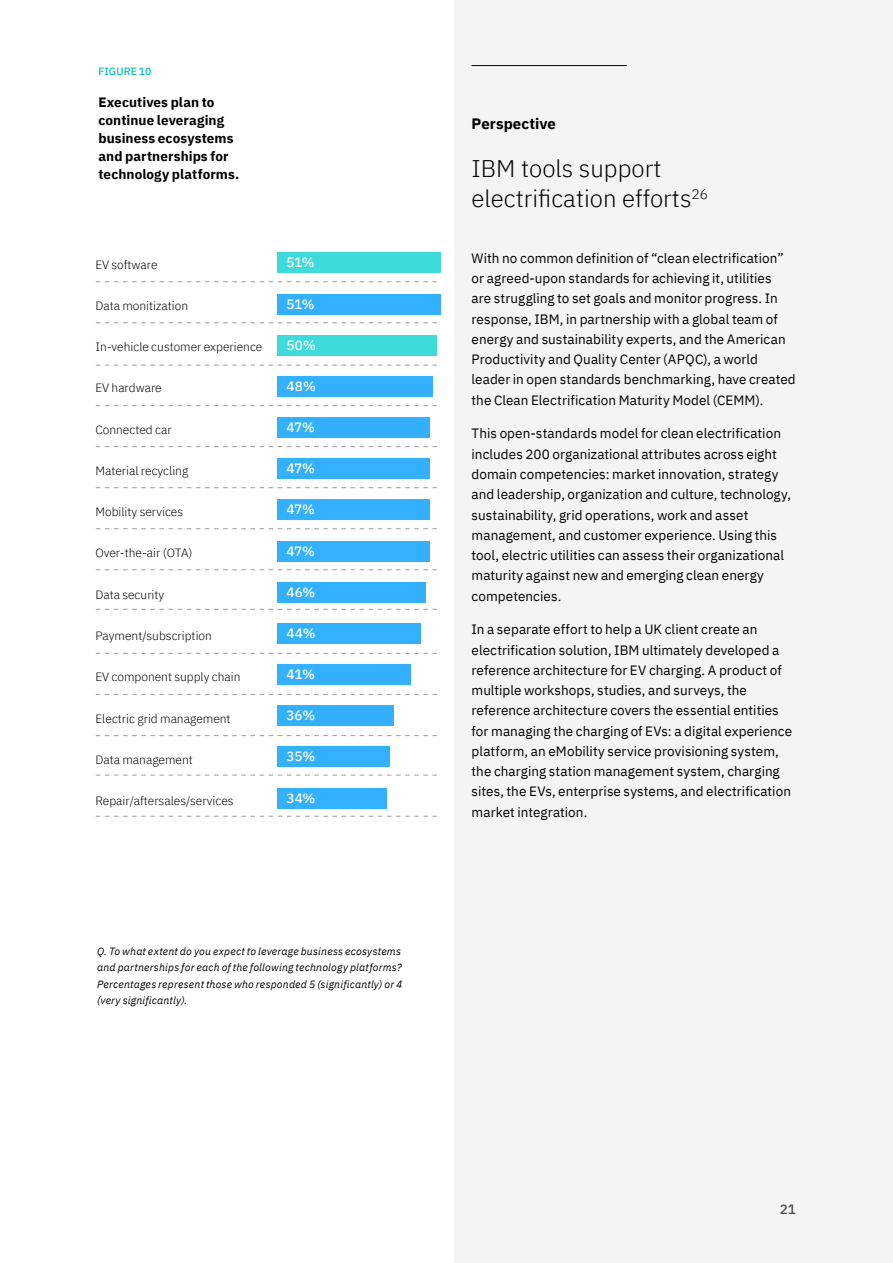
<style>
.page{position:relative;width:893px;height:1263px;background:#fff}
.page>*{position:absolute;margin:0;border:0;box-sizing:border-box;transform-origin:0 0}
.PersTitle__16_20{font:300 24px/30px "IBM Plex Sans";color:#000}
.Perspective_Identifi{font:700 15px "IBM Plex Sans";letter-spacing:.005em;color:#000}
.Body_Reg__9_13_5{font:13.5px/20.2px "IBM Plex Sans";letter-spacing:.005em;color:#000}
.Figure_Heading_Bold{font:700 13.5px/18px "IBM Plex Sans";letter-spacing:.005em;color:#000}
.Body_Reg__9_13_5-2{font:500 13.5px "IBM Plex Sans";letter-spacing:-.005em;color:#fff}
.t1{font:500 13.5px "IBM Plex Sans";color:#000}
.Body_Reg__9_13_5-3{font:300 12px "IBM Plex Sans";color:#000}
.Source{font:italic 10.5px/16.5px "IBM Plex Sans";letter-spacing:.02em;color:#000}
.Figure_Number{font:500 10.5px "IBM Plex Sans";letter-spacing:.01em;color:#08bdba}
</style>
<div class="page">
<div style="left:455px;top:0;width:438px;height:1263px;background:#f4f4f4"></div>
<svg style="left:96px;top:281px;width:341px;height:1px"></svg>
<svg style="left:96px;top:322px;width:341px;height:1px"></svg>
<svg style="left:96px;top:815px;width:341px;height:2px"></svg>
<svg style="left:96px;top:364px;width:341px;height:2px"></svg>
<svg style="left:96px;top:405px;width:341px;height:1px"></svg>
<svg style="left:96px;top:446px;width:341px;height:1px"></svg>
<svg style="left:96px;top:487px;width:341px;height:1px"></svg>
<svg style="left:96px;top:528px;width:341px;height:1px"></svg>
<svg style="left:96px;top:569px;width:341px;height:1px"></svg>
<svg style="left:96px;top:609px;width:341px;height:1px"></svg>
<svg style="left:96px;top:653px;width:341px;height:1px"></svg>
<svg style="left:96px;top:694px;width:341px;height:1px"></svg>
<svg style="left:96px;top:735px;width:341px;height:1px"></svg>
<svg style="left:96px;top:774px;width:341px;height:1px"></svg>
<div style="left:277px;top:252px;width:163px;height:21px;background:#3ddbd9"></div>
<div style="left:277px;top:293px;width:163px;height:21px;background:#33b1ff"></div>
<div style="left:277px;top:335px;width:160px;height:21px;background:#3ddbd9"></div>
<div style="left:277px;top:376px;width:156px;height:21px;background:#33b1ff"></div>
<div style="left:277px;top:417px;width:152px;height:21px;background:#33b1ff"></div>
<div style="left:277px;top:458px;width:152px;height:21px;background:#33b1ff"></div>
<div style="left:277px;top:499px;width:152px;height:21px;background:#33b1ff"></div>
<div style="left:277px;top:540px;width:152px;height:21px;background:#33b1ff"></div>
<div style="left:277px;top:582px;width:148px;height:21px;background:#33b1ff"></div>
<div style="left:277px;top:623px;width:143px;height:21px;background:#33b1ff"></div>
<div style="left:277px;top:664px;width:133px;height:21px;background:#33b1ff"></div>
<div style="left:277px;top:705px;width:117px;height:21px;background:#33b1ff"></div>
<div style="left:277px;top:746px;width:113px;height:21px;background:#33b1ff"></div>
<div style="left:277px;top:787px;width:110px;height:21px;background:#33b1ff"></div>
<hr style="left:472px;top:65px;width:155px;height:1px;background:#000">
<p class="Figure_Number" style="left:98px;top:63px;width:54px">FIGURE 10</p>
<p class="Figure_Heading_Bold" style="left:98px;top:92px;width:142px">Executives plan to continue leveraging business ecosystems and partnerships for technology platforms.</p>
<p class="Body_Reg__9_13_5-3" style="left:95px;top:255px;width:64px">EV software</p>
<p class="Body_Reg__9_13_5-3" style="left:95px;top:296px;width:94px">Data monitization</p>
<p class="Body_Reg__9_13_5-3" style="left:95px;top:338px;width:168px">In-vehicle customer experience</p>
<p class="Body_Reg__9_13_5-3" style="left:95px;top:379px;width:68px">EV hardware</p>
<p class="Body_Reg__9_13_5-3" style="left:95px;top:420px;width:78px">Connected car</p>
<p class="Body_Reg__9_13_5-3" style="left:95px;top:461px;width:94px">Material recycling</p>
<p class="Body_Reg__9_13_5-3" style="left:95px;top:503px;width:89px">Mobility services</p>
<p class="Body_Reg__9_13_5-3" style="left:95px;top:544px;width:99px">Over-the-air (OTA)</p>
<p class="Body_Reg__9_13_5-3" style="left:95px;top:585px;width:70px">Data security</p>
<p class="Body_Reg__9_13_5-3" style="left:95px;top:626px;width:118px">Payment/subscription</p>
<p class="Body_Reg__9_13_5-3" style="left:95px;top:668px;width:147px">EV component supply chain</p>
<p class="Body_Reg__9_13_5-3" style="left:95px;top:709px;width:137px">Electric grid management</p>
<p class="Body_Reg__9_13_5-3" style="left:95px;top:750px;width:99px">Data management</p>
<p class="Body_Reg__9_13_5-3" style="left:95px;top:791px;width:140px">Repair/aftersales/services</p>
<p class="Body_Reg__9_13_5-2" style="left:286px;top:252px;width:30px">51%</p>
<p class="Body_Reg__9_13_5-2" style="left:286px;top:293px;width:30px">51%</p>
<p class="Body_Reg__9_13_5-2" style="left:286px;top:334px;width:31px">50%</p>
<p class="Body_Reg__9_13_5-2" style="left:286px;top:375px;width:31px">48%</p>
<p class="Body_Reg__9_13_5-2" style="left:286px;top:417px;width:30px">47%</p>
<p class="Body_Reg__9_13_5-2" style="left:286px;top:458px;width:30px">47%</p>
<p class="Body_Reg__9_13_5-2" style="left:286px;top:499px;width:30px">47%</p>
<p class="Body_Reg__9_13_5-2" style="left:286px;top:540px;width:30px">47%</p>
<p class="Body_Reg__9_13_5-2" style="left:286px;top:581px;width:31px">46%</p>
<p class="Body_Reg__9_13_5-2" style="left:286px;top:622px;width:31px">44%</p>
<p class="Body_Reg__9_13_5-2" style="left:286px;top:664px;width:30px">41%</p>
<p class="Body_Reg__9_13_5-2" style="left:286px;top:705px;width:30px">36%</p>
<p class="Body_Reg__9_13_5-2" style="left:286px;top:746px;width:30px">35%</p>
<p class="Body_Reg__9_13_5-2" style="left:286px;top:787px;width:30px">34%</p>
<p class="Source" style="left:97px;top:942px;width:307px">Q. To what extent do you expect to leverage business ecosystems and partnerships for each of the following technology platforms?<br>Percentages represent those who responded 5 (significantly) or 4 (very significantly).</p>
<p class="Perspective_Identifi" style="left:472px;top:112px;width:86px">Perspective</p>
<p class="PersTitle__16_20" style="left:472px;top:152px;width:238px">IBM tools support electrification efforts<sup>26</sup></p>
<p class="Body_Reg__9_13_5" style="left:472px;top:247px;width:326px">With no common definition of “clean electrification” or agreed-upon standards for achieving it, utilities<br>are struggling to set goals and monitor progress. In response, IBM, in partnership with a global team of energy and sustainability experts, and the American Productivity and Quality Center (APQC), a world leader in open standards benchmarking, have created the Clean Electrification Maturity Model (CEMM).</p>
<p class="Body_Reg__9_13_5" style="left:472px;top:422px;width:321px">This open-standards model for clean electrification includes 200 organizational attributes across eight domain competencies: market innovation, strategy and leadership, organization and culture, technology, sustainability, grid operations, work and asset management, and customer experience. Using this tool, electric utilities can assess their organizational maturity against new and emerging clean energy competencies.</p>
<p class="Body_Reg__9_13_5" style="left:472px;top:618px;width:322px">In a separate effort to help a UK client create an electrification solution, IBM ultimately developed a reference architecture for EV charging. A product of multiple workshops, studies, and surveys, the reference architecture covers the essential entities for managing the charging of EVs: a digital experience platform, an eMobility service provisioning system, the charging station management system, charging sites, the EVs, enterprise systems, and electrification market integration.</p>
<p class="t1" style="left:780px;top:1198px;width:18px">21</p>
</div>
